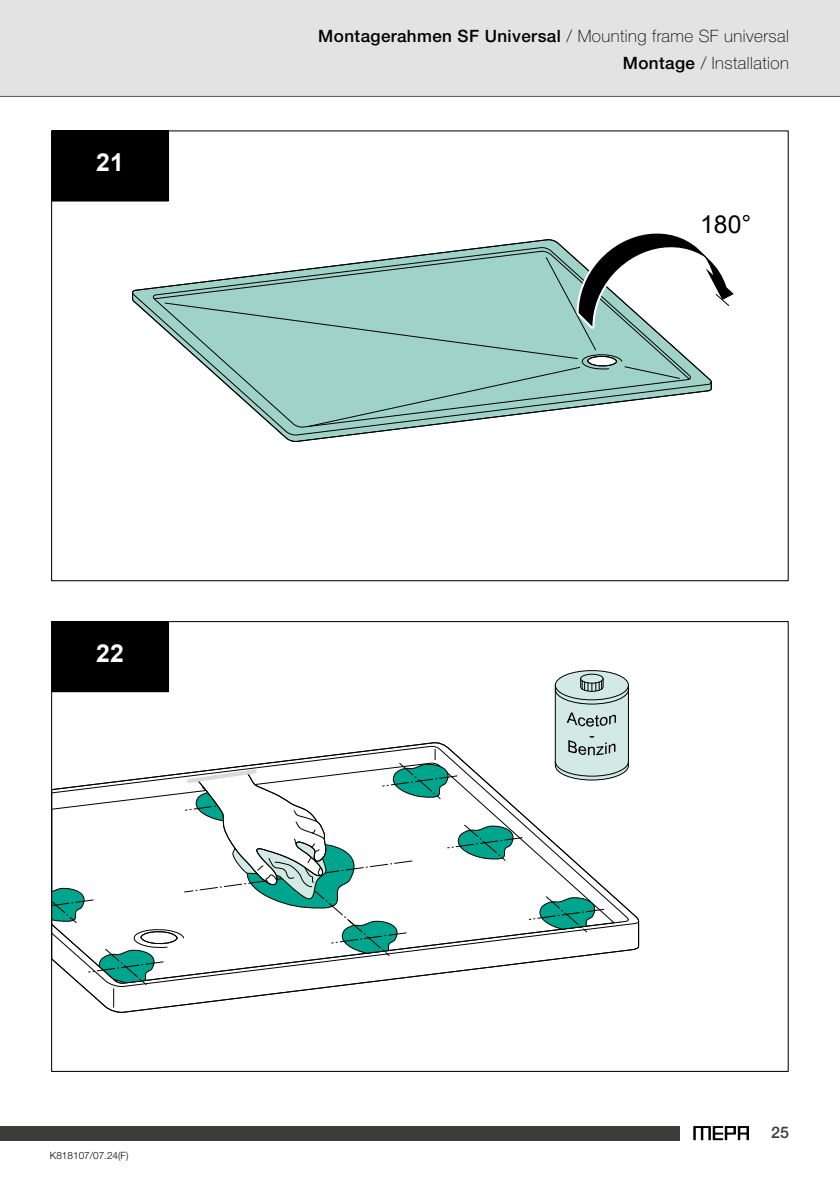
<style>
.page{position:relative;width:840px;height:1191px;background:#fff}
.page>*{position:absolute;margin:0;border:0;box-sizing:border-box;transform-origin:0 0}
.t1{font:24.8px "Arial";color:#000}
.t2{font:700 24.8px "Arial";color:#fff}
.Header_2_rechts{font:100 17px "Helvetica Neue LTW1 G";letter-spacing:.025em;color:#000}
.t3{font:500 16px "Helvetica Neue LTW1 G";color:#3c3c3b}
.t4{font:300 10px "Helvetica Neue LTW1 G";color:#000}
.s1{font-weight:500}
</style>
<div class="page">
<div style="left:0;top:0;width:839px;height:96px;background:#e3e3e3"></div>
<hr style="left:0;top:96px;width:839px;height:1px;background:#575756">
<div style="left:0;top:1126px;width:678px;height:14px;background:#3c3c3b"></div>
<svg style="left:693px;top:1126px;width:55px;height:14px"></svg>
<svg style="left:132px;top:286px;width:286px;height:156px"></svg>
<svg style="left:164px;top:153px;width:570px;height:274px"></svg>
<svg style="left:53px;top:670px;width:586px;height:337px"></svg>
<div style="left:52px;top:621px;width:116px;height:70px;background:#000"></div>
<div style="left:51px;top:621px;width:118px;height:71px;border:1px solid #000"></div>
<div style="left:52px;top:131px;width:116px;height:70px;background:#000"></div>
<div style="left:51px;top:130px;width:118px;height:71px;border:1px solid #000"></div>
<p class="t2" style="left:96px;top:145px;width:29px">21</p>
<p class="t2" style="left:96px;top:635px;width:29px">22</p>
<p class="t4" style="left:50px;top:1149px;width:80px">K818107/07.24(F)</p>
<p class="Header_2_rechts" style="left:318px;top:25px;width:472px"><span class="s1">Montagerahmen SF Universal</span> / Mounting frame SF universal</p>
<p class="Header_2_rechts" style="left:622px;top:52px;width:167px"><span class="s1">Montage</span> / Installation</p>
<p class="t1" style="left:699px;top:207px;width:53px">180°</p>
<p class="t3" style="left:770px;top:1123px;width:19px">25</p>
</div>
